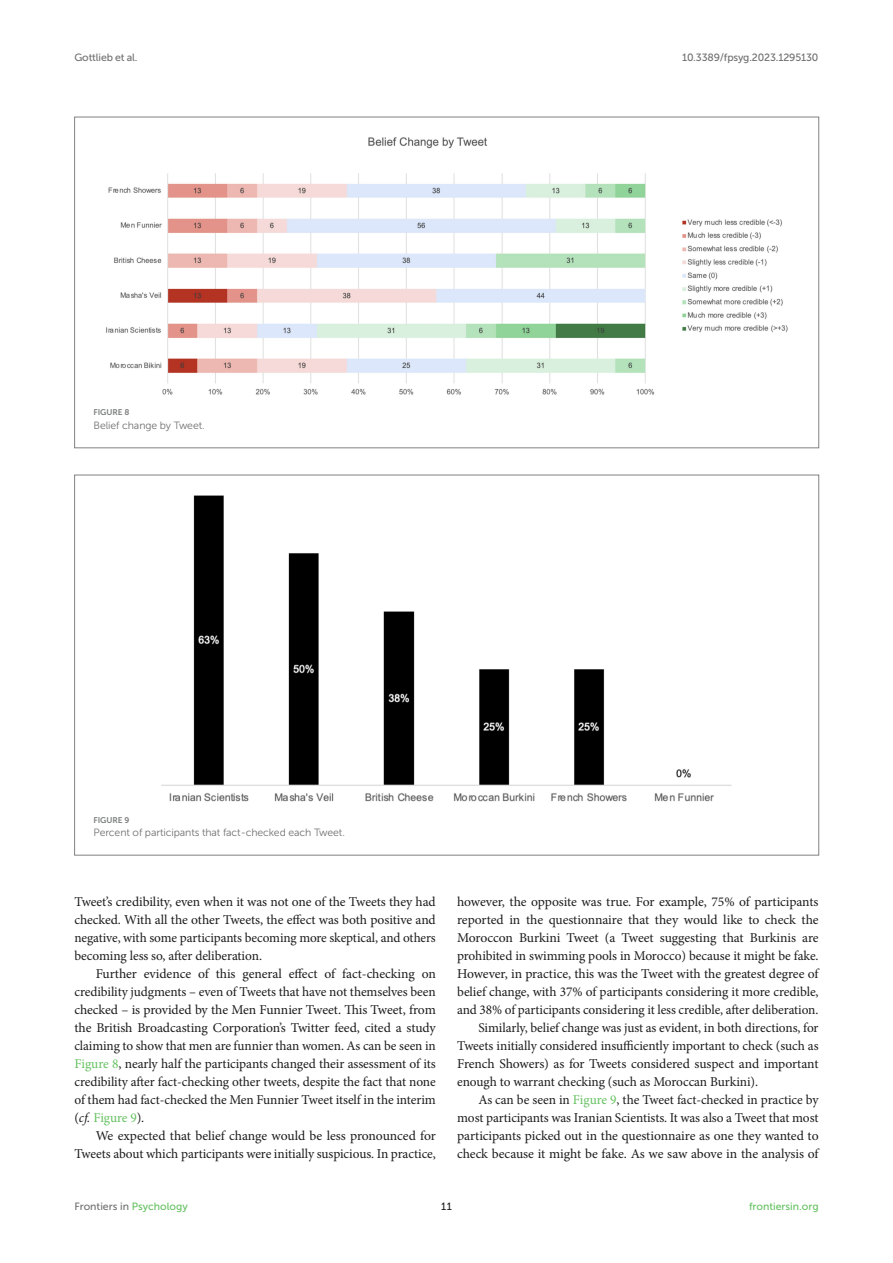
<style>
.page{position:relative;width:893px;height:1263px;background:#fff}
.page>*{position:absolute;margin:0;border:0;box-sizing:border-box;transform-origin:0 0}
.TEXT{font:13.5px/18px "Minion Pro";letter-spacing:-.005em;color:#1b1c1b;text-align:justify}
.FIG_LEG{font:10.5px "Museo Sans 300";letter-spacing:-.01em;color:#706f70}
.t1{font:10.5px "Museo Sans 500";letter-spacing:-.015em;color:#706f70}
.t2{font:10.5px "Museo Sans 500";color:#65c161}
.t3{font:10.5px "Museo Sans 500";color:#1b1c1b}
.FIG_HD{font:8.25px "Museo Sans 700";letter-spacing:-.01em;color:#7e7f7f}
.s1{color:#65c161}
.s2{font-style:italic}
</style>
<div class="page">
<img style="left:106px;top:137px;width:682px;height:258px">
<img style="left:161px;top:495px;width:571px;height:307px">
<p class="t1" style="left:74px;top:51px;width:65px">Gottlieb et al.</p>
<p class="t1" style="left:682px;top:51px;width:138px">10.3389/fpsyg.2023.1295130</p>
<p class="FIG_HD" style="left:94px;top:408px;width:37px">FIGURE 8</p>
<p class="FIG_LEG" style="left:94px;top:420px;width:113px">Belief change by Tweet.</p>
<p class="FIG_HD" style="left:94px;top:815px;width:37px">FIGURE 9</p>
<p class="FIG_LEG" style="left:94px;top:827px;width:253px">Percent of participants that fact-checked each Tweet.</p>
<p class="TEXT" style="left:74px;top:893px;width:363px">Tweet’s credibility, even when it was not one of the Tweets they had checked. With all the other Tweets, the effect was both positive and negative, with some participants becoming more skeptical, and others becoming less so, after deliberation.</p>
<p class="TEXT" style="left:74px;top:965px;width:363px;text-indent:21px">Further evidence of this general effect of fact-checking on credibility judgments – even of Tweets that have not themselves been checked – is provided by the Men Funnier Tweet. This Tweet, from the British Broadcasting Corporation’s Twitter feed, cited a study claiming to show that men are funnier than women. As can be seen in <span class="s1">Figure 8</span>, nearly half the participants changed their assessment of its credibility after fact-checking other tweets, despite the fact that none of them had fact-checked the Men Funnier Tweet itself in the interim (<span class="s2">cf.</span> <span class="s1">Figure 9</span>).</p>
<p class="TEXT" style="left:74px;top:1127px;width:363px;text-align:right">We expected that belief change would be less pronounced for<br>Tweets about which participants were initially suspicious. In practice,</p>
<p class="TEXT" style="left:457px;top:893px;width:363px">however, the opposite was true. For example, 75% of participants reported in the questionnaire that they would like to check the Moroccon Burkini Tweet (a Tweet suggesting that Burkinis are prohibited in swimming pools in Morocco) because it might be fake.<br>However, in practice, this was the Tweet with the greatest degree of belief change, with 37% of participants considering it more credible, and 38% of participants considering it less credible, after deliberation.</p>
<p class="TEXT" style="left:457px;top:1019px;width:363px;text-indent:21px">Similarly, belief change was just as evident, in both directions, for Tweets initially considered insufficiently important to check (such as French Showers) as for Tweets considered suspect and important enough to warrant checking (such as Moroccan Burkini).</p>
<p class="TEXT" style="left:457px;top:1091px;width:363px;text-indent:21px">As can be seen in <span class="s1">Figure 9</span>, the Tweet fact-checked in practice by most participants was Iranian Scientists. It was also a Tweet that most participants picked out in the questionnaire as one they wanted to check because it might be fake. As we saw above in the analysis of</p>
<p class="t1" style="left:74px;top:1200px;width:115px">Frontiers in <span class="s1">Psychology</span></p>
<p class="t3" style="left:441px;top:1200px;width:12px">11</p>
<p class="t2" style="left:749px;top:1200px;width:71px">frontiersin.org</p>
</div>
